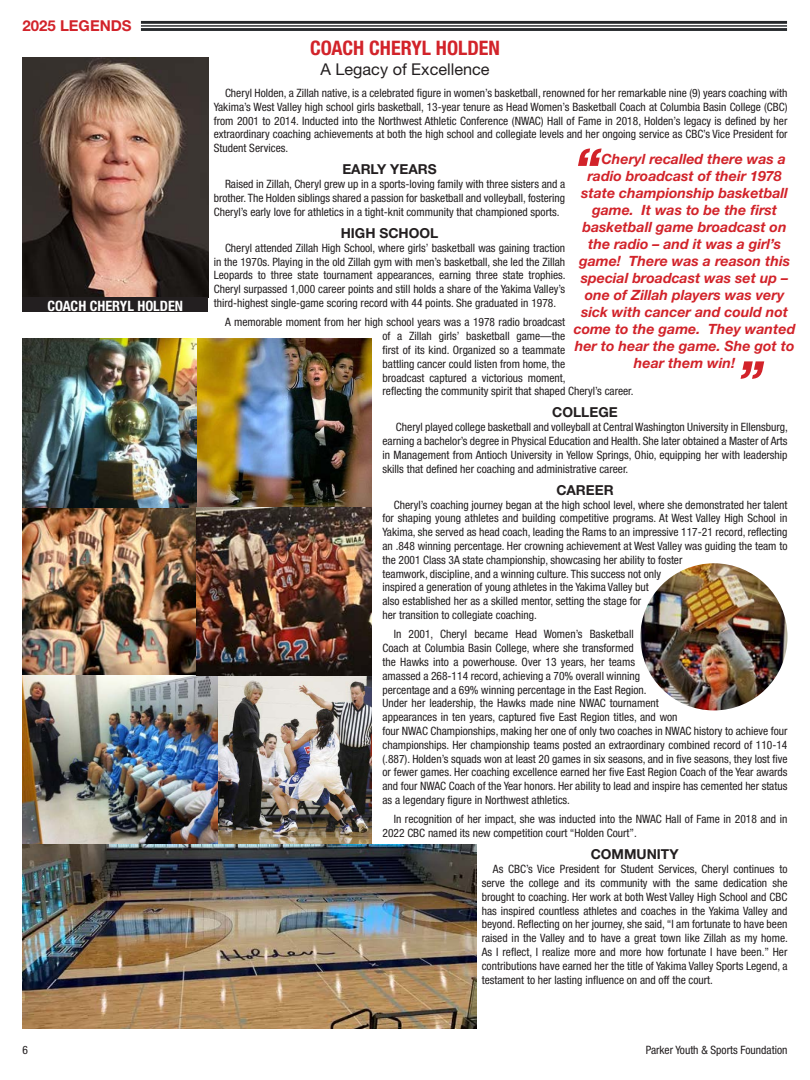
<style>
.page{position:relative;width:810px;height:1080px;background:#fff}
.page>*{position:absolute;margin:0;border:0;box-sizing:border-box;transform-origin:0 0}
.t1{font:italic 700 54.25px "Helvetica Neue LT Std";color:#d2232a}
.Title_Red{font:700 condensed 20px "Helvetica Neue LT Std";color:#d2232a}
.Subtitle{font:16.25px "Helvetica Neue LT Std";color:#231f20}
.Page_Title{font:700 15px "Helvetica Neue LT Std";color:#d2232a}
.t2{font:700 condensed 14.25px "Helvetica Neue LT Std";color:#fff}
.t3{font:italic 700 14.12px "Helvetica Neue LT Std";color:#d2232a}
.Heading{font:700 13.75px "Helvetica Neue LT Std";color:#231f20}
.Body_Copy{font:condensed 11.5px/13.8px "Helvetica Neue LT Std";color:#231f20;text-align:justify}
</style>
<div class="page">
<img style="left:22px;top:57px;width:186px;height:240px">
<div style="left:22px;top:297px;width:186px;height:15px;background:#231f20"></div>
<img style="left:22px;top:338px;width:349px;height:507px">
<img style="left:22px;top:845px;width:454px;height:184px">
<img style="left:640px;top:563px;width:148px;height:147px;border-radius:74px">
<hr style="left:141px;top:28px;width:646px;height:3px;background:#24272a">
<hr style="left:141px;top:25px;width:646px;height:2px;background:#24272a">
<hr style="left:141px;top:21px;width:646px;height:3px;background:#24272a">
<p class="Page_Title" style="left:22px;top:17px;width:111px">2025 LEGENDS</p>
<p class="t2" style="left:47px;top:297px;width:137px">COACH CHERYL HOLDEN</p>
<p class="Title_Red" style="left:310px;top:36px;width:191px">COACH CHERYL HOLDEN</p>
<p class="Subtitle" style="left:320px;top:59px;width:171px">A Legacy of Excellence</p>
<p class="Body_Copy" style="left:214px;top:86px;width:575px;text-indent:11px">Cheryl Holden, a Zillah native, is a celebrated figure in women’s basketball, renowned for her remarkable nine (9) years coaching with Yakima’s West Valley high school girls basketball, 13-year tenure as Head Women’s Basketball Coach at Columbia Basin College (CBC) from 2001 to 2014. Inducted into the Northwest Athletic Conference (NWAC) Hall of Fame in 2018, Holden’s legacy is defined by her extraordinary coaching achievements at both the high school and collegiate levels and her ongoing service as CBC’s Vice President for Student Services.</p>
<p class="Heading" style="left:342px;top:161px;width:96px">EARLY YEARS</p>
<p class="Body_Copy" style="left:214px;top:177px;width:353px;text-indent:11px">Raised in Zillah, Cheryl grew up in a sports-loving family with three sisters and a brother. The Holden siblings shared a passion for basketball and volleyball, fostering Cheryl’s early love for athletics in a tight-knit community that championed sports.</p>
<p class="Heading" style="left:341px;top:225px;width:99px">HIGH SCHOOL</p>
<p class="Body_Copy" style="left:214px;top:241px;width:353px;text-indent:11px">Cheryl attended Zillah High School, where girls’ basketball was gaining traction in the 1970s. Playing in the old Zillah gym with men’s basketball, she led the Zillah Leopards to three state tournament appearances, earning three state trophies.<br>Cheryl surpassed 1,000 career points and still holds a share of the Yakima Valley’s third-highest single-game scoring record with 44 points. She graduated in 1978.</p>
<p class="Body_Copy" style="left:383px;top:315px;width:253px;text-align:left;text-indent:-158px">A memorable moment from her high school years was a 1978 radio broadcast<br>of a Zillah girls’ basketball game—the<br>first of its kind. Organized so a teammate<br>battling cancer could listen from home, the<br>broadcast captured a victorious moment,<br>reflecting the community spirit that shaped Cheryl’s career.</p>
<p class="Heading" style="left:552px;top:404px;width:67px">COLLEGE</p>
<p class="Body_Copy" style="left:383px;top:420px;width:407px;text-indent:13px">Cheryl played college basketball and volleyball at Central Washington University in Ellensburg, earning a bachelor’s degree in Physical Education and Health. She later obtained a Master of Arts in Management from Antioch University in Yellow Springs, Ohio, equipping her with leadership skills that defined her coaching and administrative career.</p>
<p class="Heading" style="left:556px;top:481px;width:59px">CAREER</p>
<p class="Body_Copy" style="left:383px;top:498px;width:407px;text-align:left;text-indent:11px">Cheryl’s coaching journey began at the high school level, where she demonstrated her talent for shaping young athletes and building competitive programs. At West Valley High School in Yakima, she served as head coach, leading the Rams to an impressive 117-21 record, reflecting an .848 winning percentage. Her crowning achievement at West Valley was guiding the team to the 2001 Class 3A state championship, showcasing her ability to foster<br>teamwork, discipline, and a winning culture. This success not only<br>inspired a generation of young athletes in the Yakima Valley but<br>also established her as a skilled mentor, setting the stage for<br>her transition to collegiate coaching.</p>
<p class="Body_Copy" style="left:383px;top:627px;width:407px;text-align:left;text-indent:11px">In 2001, Cheryl became Head Women’s Basketball<br>Coach at Columbia Basin College, where she transformed<br>the Hawks into a powerhouse. Over 13 years, her teams<br>amassed a 268-114 record, achieving a 70% overall winning<br>percentage and a 69% winning percentage in the East Region.<br>Under her leadership, the Hawks made nine NWAC tournament<br>appearances in ten years, captured five East Region titles, and won<br>four NWAC Championships, making her one of only two coaches in NWAC history to achieve four championships. Her championship teams posted an extraordinary combined record of 110-14 (.887). Holden’s squads won at least 20 games in six seasons, and in five seasons, they lost five or fewer games. Her coaching excellence earned her five East Region Coach of the Year awards and four NWAC Coach of the Year honors. Her ability to lead and inspire has cemented her status as a legendary figure in Northwest athletics.</p>
<p class="Body_Copy" style="left:383px;top:812px;width:406px;text-indent:11px">In recognition of her impact, she was inducted into the NWAC Hall of Fame in 2018 and in<br>2022 CBC named its new competition court “Holden Court”.</p>
<p class="Heading" style="left:591px;top:846px;width:89px">COMMUNITY</p>
<p class="Body_Copy" style="left:482px;top:862px;width:308px;text-indent:11px">As CBC’s Vice President for Student Services, Cheryl continues to serve the college and its community with the same dedication she brought to coaching. Her work at both West Valley High School and CBC has inspired countless athletes and coaches in the Yakima Valley and beyond. Reflecting on her journey, she said, “I am fortunate to have been raised in the Valley and to have a great town like Zillah as my home.<br>As I reflect, I realize more and more how fortunate I have been.” Her contributions have earned her the title of Yakima Valley Sports Legend, a testament to her lasting influence on and off the court.</p>
<p class="t1" style="left:574px;top:134px;width:28px">“</p>
<p class="t3" style="left:601px;top:150px;width:186px">Cheryl recalled there was a</p>
<p class="t3" style="left:587px;top:167px;width:196px">radio broadcast of their 1978</p>
<p class="t3" style="left:581px;top:184px;width:208px">state championship basketball</p>
<p class="t3" style="left:592px;top:201px;width:187px">game. It was to be the first</p>
<p class="t3" style="left:582px;top:218px;width:206px">basketball game broadcast on</p>
<p class="t3" style="left:588px;top:235px;width:194px">the radio – and it was a girl’s</p>
<p class="t3" style="left:579px;top:252px;width:213px">game! There was a reason this</p>
<p class="t3" style="left:581px;top:269px;width:209px">special broadcast was set up –</p>
<p class="t3" style="left:585px;top:286px;width:201px">one of Zillah players was very</p>
<p class="t3" style="left:581px;top:303px;width:208px">sick with cancer and could not</p>
<p class="t3" style="left:574px;top:320px;width:223px">come to the game. They wanted</p>
<p class="t3" style="left:575px;top:337px;width:221px">her to hear the game. She got to</p>
<p class="t3" style="left:634px;top:354px;width:103px">hear them win!</p>
<p class="t1" style="left:737px;top:347px;width:28px">”</p>
<p class="Body_Copy" style="left:22px;top:1043px;width:7px">6</p>
<p class="Body_Copy" style="left:646px;top:1043px;width:143px">Parker Youth &amp; Sports Foundation</p>
</div>
